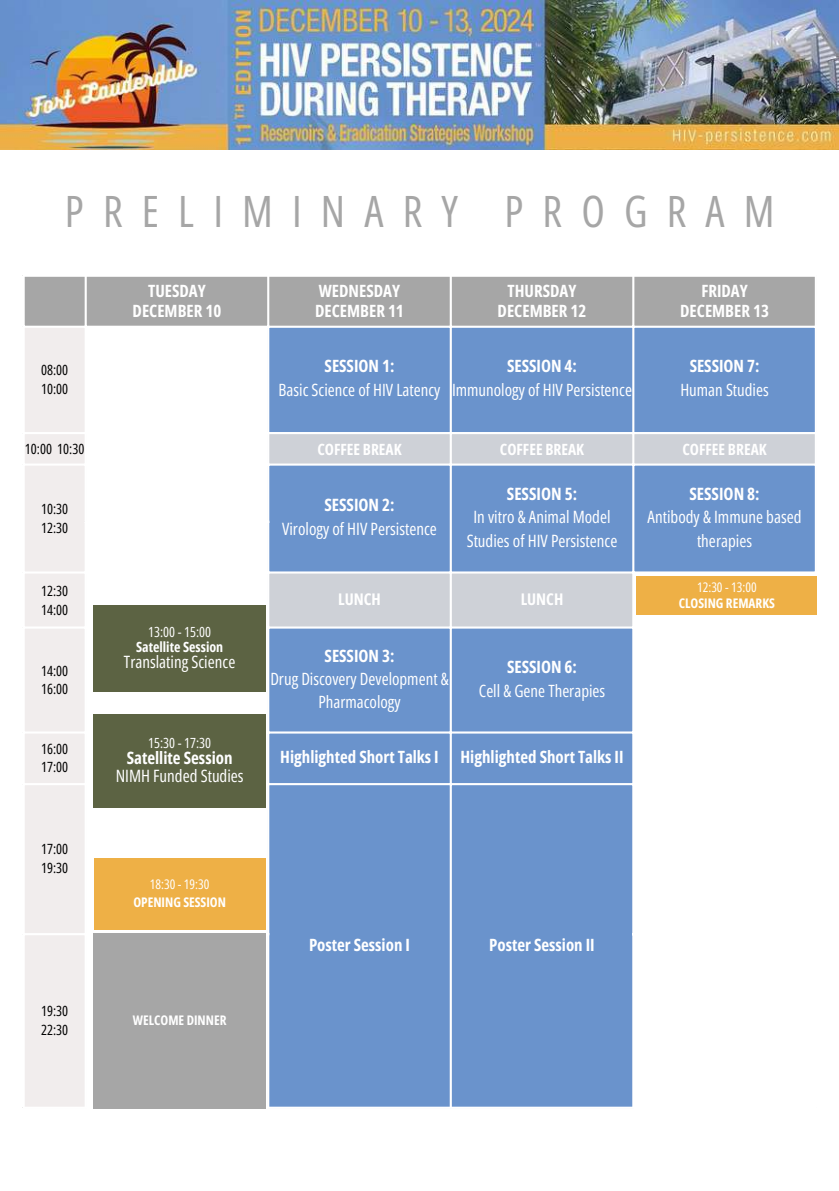
<style>
.page{position:relative;width:839px;height:1191px;background:#fff}
.page>*{position:absolute;margin:0;border:0;box-sizing:border-box;transform-origin:0 0}
.t1{font:43.2px "Open Sans Condensed";letter-spacing:.445em;color:#a6a6a6}
.t2{font:17px/23.4px "Open Sans Condensed";color:#fff;text-align:center}
.t3{font:700 17px/20px "Open Sans Condensed";color:#fff;text-align:center}
.t4{font:700 16px "Open Sans Condensed";color:#fff}
.t5{font:700 15.6px "Open Sans Condensed";color:#fff}
.t6{font:14px/18.8px "Open Sans Condensed";color:#000}
.t7{font:14px "Open Sans Condensed";color:#fff}
.t8{font:700 14px "Open Sans Condensed";color:#fff}
.t9{font:700 13.2px "Open Sans Condensed";color:#fff}
.t10{font:13.2px "Open Sans Condensed";color:#fff}
</style>
<div class="page">
<div style="left:25px;top:277px;width:789px;height:49px;background:#a6a6a6"></div>
<div style="left:25px;top:328px;width:60px;height:779px;background:#f1eded"></div>
<svg style="left:269px;top:328px;width:545px;height:779px;fill:#6a93cc"></svg>
<svg style="left:269px;top:434px;width:545px;height:192px;background:#93add1"></svg>
<hr style="left:85px;top:277px;width:2px;height:830px;background:#fff">
<hr style="left:267px;top:277px;width:2px;height:830px;background:#fff">
<hr style="left:449px;top:277px;width:3px;height:830px;background:#fff">
<hr style="left:632px;top:277px;width:2px;height:830px;background:#fff">
<hr style="left:23px;top:432px;width:793px;height:2px;background:#fff">
<hr style="left:23px;top:464px;width:64px;height:2px;background:#fff">
<hr style="left:267px;top:464px;width:549px;height:2px;background:#fff">
<hr style="left:23px;top:571px;width:793px;height:3px;background:#fff">
<hr style="left:23px;top:626px;width:793px;height:3px;background:#fff">
<hr style="left:23px;top:731px;width:793px;height:3px;background:#fff">
<hr style="left:23px;top:783px;width:793px;height:2px;background:#fff">
<hr style="left:23px;top:933px;width:246px;height:2px;background:#fff">
<hr style="left:632px;top:933px;width:184px;height:2px;background:#fff">
<div style="left:94px;top:605px;width:172px;height:87px;background:#5c6343"></div>
<div style="left:94px;top:715px;width:172px;height:93px;background:#5c6343"></div>
<div style="left:636px;top:576px;width:180px;height:38px;background:#eeb046"></div>
<div style="left:94px;top:858px;width:171px;height:71px;background:#eeb046"></div>
<div style="left:94px;top:934px;width:172px;height:175px;background:#a6a6a6"></div>
<img style="left:0;top:0;width:838px;height:150px">
<h1 class="t1" style="left:65px;top:181px;width:711px">PRELIMINARY PROGRAM</h1>
<p class="t3" style="left:132px;top:280px;width:90px">TUESDAY<br>DECEMBER 10</p>
<p class="t3" style="left:315px;top:280px;width:90px;text-align:left">WEDNESDAY<br>DECEMBER 11</p>
<p class="t3" style="left:497px;top:280px;width:90px">THURSDAY<br>DECEMBER 12</p>
<p class="t3" style="left:680px;top:280px;width:90px">FRIDAY<br>DECEMBER 13</p>
<p class="t6" style="left:41px;top:360px;width:29px">08:00<br>10:00</p>
<p class="t3" style="left:324px;top:356px;width:71px">SESSION 1:</p>
<p class="t2" style="left:278px;top:378px;width:163px">Basic Science of HIV Latency</p>
<p class="t3" style="left:507px;top:356px;width:71px">SESSION 4:</p>
<p class="t2" style="left:452px;top:378px;width:181px">Immunology of HIV Persistence</p>
<p class="t3" style="left:689px;top:356px;width:71px">SESSION 7:</p>
<p class="t2" style="left:680px;top:378px;width:90px">Human Studies</p>
<p class="t6" style="left:25px;top:439px;width:61px">10:00 10:30</p>
<p class="t5" style="left:317px;top:439px;width:86px">COFFEE BREAK</p>
<p class="t5" style="left:500px;top:439px;width:86px">COFFEE BREAK</p>
<p class="t5" style="left:682px;top:439px;width:86px">COFFEE BREAK</p>
<p class="t6" style="left:41px;top:499px;width:29px">10:30<br>12:30</p>
<p class="t3" style="left:324px;top:495px;width:72px">SESSION 2:</p>
<p class="t2" style="left:282px;top:517px;width:156px">Virology of HIV Persistence</p>
<p class="t3" style="left:507px;top:483px;width:72px">SESSION 5:</p>
<p class="t2" style="left:466px;top:505px;width:152px">In vitro &amp; Animal Model<br>Studies of HIV Persistence</p>
<p class="t6" style="left:41px;top:581px;width:29px">12:30<br>14:00</p>
<p class="t4" style="left:338px;top:588px;width:44px">LUNCH</p>
<p class="t4" style="left:520px;top:588px;width:44px">LUNCH</p>
<p class="t6" style="left:41px;top:661px;width:29px">14:00<br>16:00</p>
<p class="t7" style="left:148px;top:622px;width:64px">13:00 - 15:00</p>
<p class="t8" style="left:136px;top:637px;width:89px">Satellite Session</p>
<p class="t2" style="left:124px;top:650px;width:113px">Translating Science</p>
<p class="t3" style="left:324px;top:645px;width:71px">SESSION 3:</p>
<p class="t2" style="left:270px;top:667px;width:180px">Drug Discovery Development &amp;<br>Pharmacology</p>
<p class="t3" style="left:507px;top:657px;width:71px">SESSION 6:</p>
<p class="t2" style="left:479px;top:678px;width:128px">Cell &amp; Gene Therapies</p>
<p class="t7" style="left:148px;top:733px;width:64px">15:30 - 17:30</p>
<p class="t3" style="left:127px;top:748px;width:107px">Satellite Session</p>
<p class="t2" style="left:116px;top:764px;width:129px">NIMH Funded Studies</p>
<p class="t6" style="left:41px;top:739px;width:29px">16:00<br>17:00</p>
<p class="t3" style="left:280px;top:746px;width:160px">Highlighted Short Talks I</p>
<p class="t3" style="left:460px;top:746px;width:164px">Highlighted Short Talks II</p>
<p class="t6" style="left:41px;top:840px;width:29px">17:00<br>19:30</p>
<p class="t6" style="left:41px;top:1001px;width:29px">19:30<br>22:30</p>
<p class="t10" style="left:150px;top:875px;width:61px">18:30 - 19:30</p>
<p class="t9" style="left:133px;top:893px;width:94px">OPENING SESSION</p>
<p class="t9" style="left:133px;top:1011px;width:95px">WELCOME DINNER</p>
<p class="t3" style="left:309px;top:934px;width:102px">Poster Session I</p>
<p class="t3" style="left:489px;top:934px;width:107px">Poster Session II</p>
<p class="t3" style="left:689px;top:483px;width:72px">SESSION 8:</p>
<p class="t2" style="left:647px;top:505px;width:155px">Antibody &amp; Immune based therapies</p>
<p class="t10" style="left:697px;top:578px;width:61px">12:30 - 13:00</p>
<p class="t9" style="left:678px;top:594px;width:98px">CLOSING REMARKS</p>
</div>
